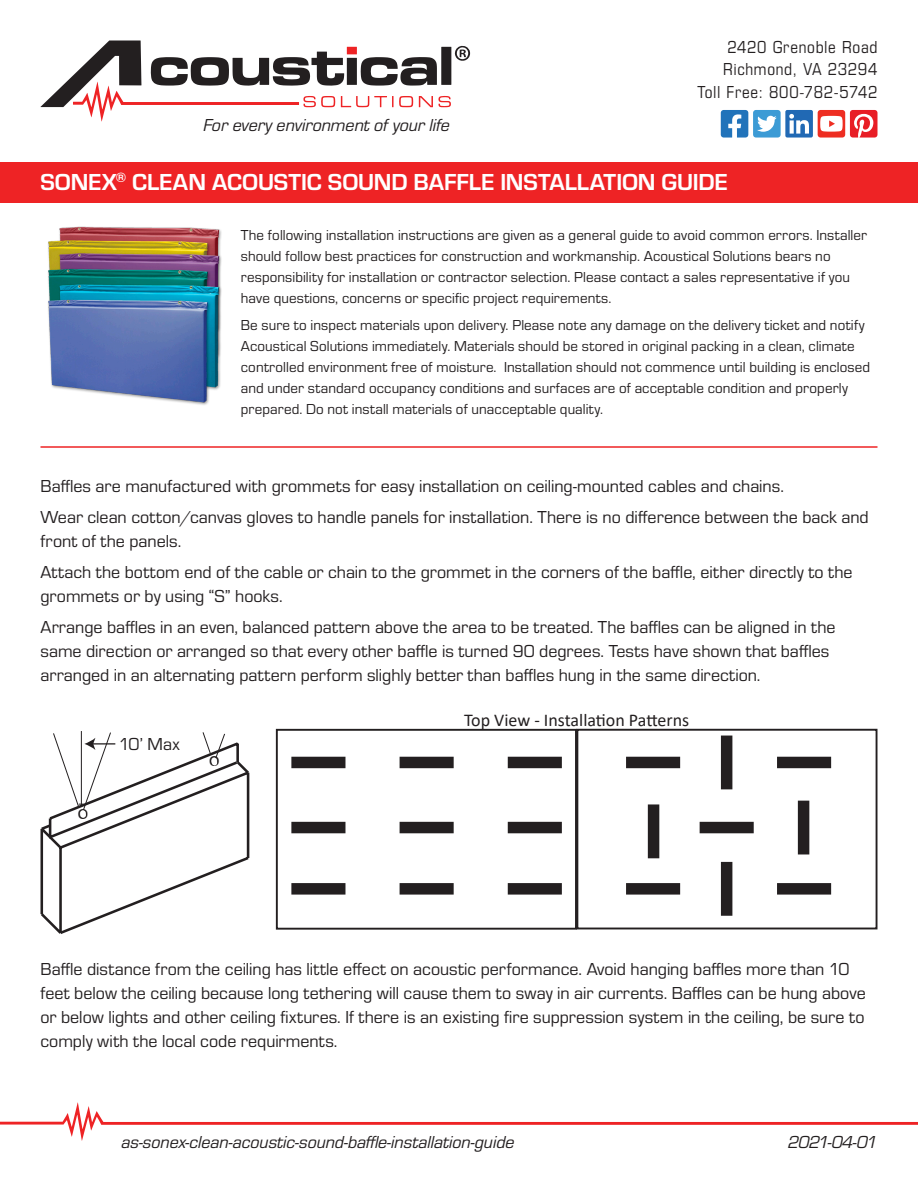
<style>
.page{position:relative;width:918px;height:1188px;background:#fff}
.page>*{position:absolute;margin:0;border:0;box-sizing:border-box;transform-origin:0 0}
.t1{font:700 24px "Eurostile";letter-spacing:-.005em;color:#fff}
.t2{font:18.75px "Arial";color:#231f20}
.Body_Copy{font:18px/24px "Eurostile";color:#231f20}
.t3{font:italic 18px "Eurostile";letter-spacing:-.005em;color:#231f20}
.t4{font:18px/22.5px "Eurostile Con";letter-spacing:.035em;color:#231f20;text-align:right}
.t5{font:18px "Calibri";color:#231f20}
.Body_Copy-2{font:15px/21px "Eurostile";letter-spacing:.005em;color:#231f20}
</style>
<div class="page">
<svg style="left:0;top:1102px;width:918px;height:39px"></svg>
<svg style="left:721px;top:110px;width:156px;height:28px"></svg>
<div style="left:0;top:162px;width:918px;height:40px;background:#ee2325"></div>
<svg style="left:40px;top:40px;width:430px;height:82px"></svg>
<img style="left:48px;top:226px;width:174px;height:179px">
<hr style="left:40px;top:446px;width:838px;height:2px;background:#ee2325">
<div style="left:276px;top:729px;width:301px;height:201px;border:2px solid #231f20"></div>
<div style="left:576px;top:729px;width:301px;height:200px;border:2px solid #231f20"></div>
<div style="left:291px;top:757px;width:54px;height:11px;background:#231f20"></div>
<div style="left:400px;top:757px;width:54px;height:11px;background:#231f20"></div>
<div style="left:508px;top:757px;width:54px;height:11px;background:#231f20"></div>
<div style="left:291px;top:822px;width:54px;height:11px;background:#231f20"></div>
<div style="left:400px;top:822px;width:54px;height:11px;background:#231f20"></div>
<div style="left:508px;top:822px;width:54px;height:11px;background:#231f20"></div>
<div style="left:291px;top:883px;width:54px;height:12px;background:#231f20"></div>
<div style="left:400px;top:883px;width:54px;height:12px;background:#231f20"></div>
<div style="left:508px;top:883px;width:54px;height:12px;background:#231f20"></div>
<div style="left:626px;top:757px;width:54px;height:11px;background:#231f20"></div>
<div style="left:700px;top:822px;width:54px;height:11px;background:#231f20"></div>
<div style="left:777px;top:757px;width:54px;height:11px;background:#231f20"></div>
<div style="left:626px;top:883px;width:54px;height:12px;background:#231f20"></div>
<div style="left:798px;top:801px;width:11px;height:53px;background:#231f20"></div>
<div style="left:777px;top:883px;width:54px;height:12px;background:#231f20"></div>
<div style="left:648px;top:804px;width:11px;height:54px;background:#231f20"></div>
<div style="left:721px;top:862px;width:11px;height:54px;background:#231f20"></div>
<div style="left:721px;top:736px;width:11px;height:53px;background:#231f20"></div>
<svg style="left:40px;top:731px;width:210px;height:203px"></svg>
<p class="t3" style="left:204px;top:113px;width:248px">For every environment of your life</p>
<p class="t4" style="left:697px;top:34px;width:182px">2420 Grenoble Road<br>Richmond, VA 23294<br>Toll Free: 800-782-5742</p>
<h1 class="t1" style="left:40px;top:165px;width:689px">SONEX<sup>®</sup> CLEAN ACOUSTIC SOUND BAFFLE INSTALLATION GUIDE</h1>
<p class="Body_Copy-2" style="left:241px;top:223px;width:628px">The following installation instructions are given as a general guide to avoid common errors. Installer should follow best practices for construction and workmanship. Acoustical Solutions bears no responsibility for installation or contractor selection. Please contact a sales representative if you have questions, concerns or specific project requirements.</p>
<p class="Body_Copy-2" style="left:241px;top:314px;width:631px">Be sure to inspect materials upon delivery. Please note any damage on the delivery ticket and notify Acoustical Solutions immediately. Materials should be stored in original packing in a clean, climate controlled environment free of moisture. Installation should not commence until building is enclosed and under standard occupancy conditions and surfaces are of acceptable condition and properly prepared. Do not install materials of unacceptable quality.</p>
<p class="Body_Copy" style="left:40px;top:474px;width:745px">Baffles are manufactured with grommets for easy installation on ceiling-mounted cables and chains.</p>
<p class="Body_Copy" style="left:40px;top:504px;width:830px">Wear clean cotton/canvas gloves to handle panels for installation. There is no difference between the back and front of the panels.</p>
<p class="Body_Copy" style="left:40px;top:559px;width:814px">Attach the bottom end of the cable or chain to the grommet in the corners of the baffle, either directly to the grommets or by using “S” hooks.</p>
<p class="Body_Copy" style="left:40px;top:614px;width:797px">Arrange baffles in an even, balanced pattern above the area to be treated. The baffles can be aligned in the same direction or arranged so that every other baffle is turned 90 degrees. Tests have shown that baffles arranged in an alternating pattern perform slighly better than baffles hung in the same direction.</p>
<p class="t2" style="left:78px;top:799px;width:12px">o</p>
<p class="Body_Copy" style="left:119px;top:731px;width:62px">10’ Max</p>
<p class="t2" style="left:209px;top:747px;width:12px">o</p>
<p class="t5" style="left:464px;top:708px;width:227px">Top View - Installation Patterns</p>
<p class="Body_Copy" style="left:40px;top:957px;width:827px">Baffle distance from the ceiling has little effect on acoustic performance. Avoid hanging baffles more than 10 feet below the ceiling because long tethering will cause them to sway in air currents. Baffles can be hung above or below lights and other ceiling fixtures. If there is an existing fire suppression system in the ceiling, be sure to comply with the local code requirments.</p>
<p class="t3" style="left:122px;top:1130px;width:395px">as-sonex-clean-acoustic-sound-baffle-installation-guide</p>
<p class="t3" style="left:788px;top:1130px;width:91px">2021-04-01</p>
</div>
